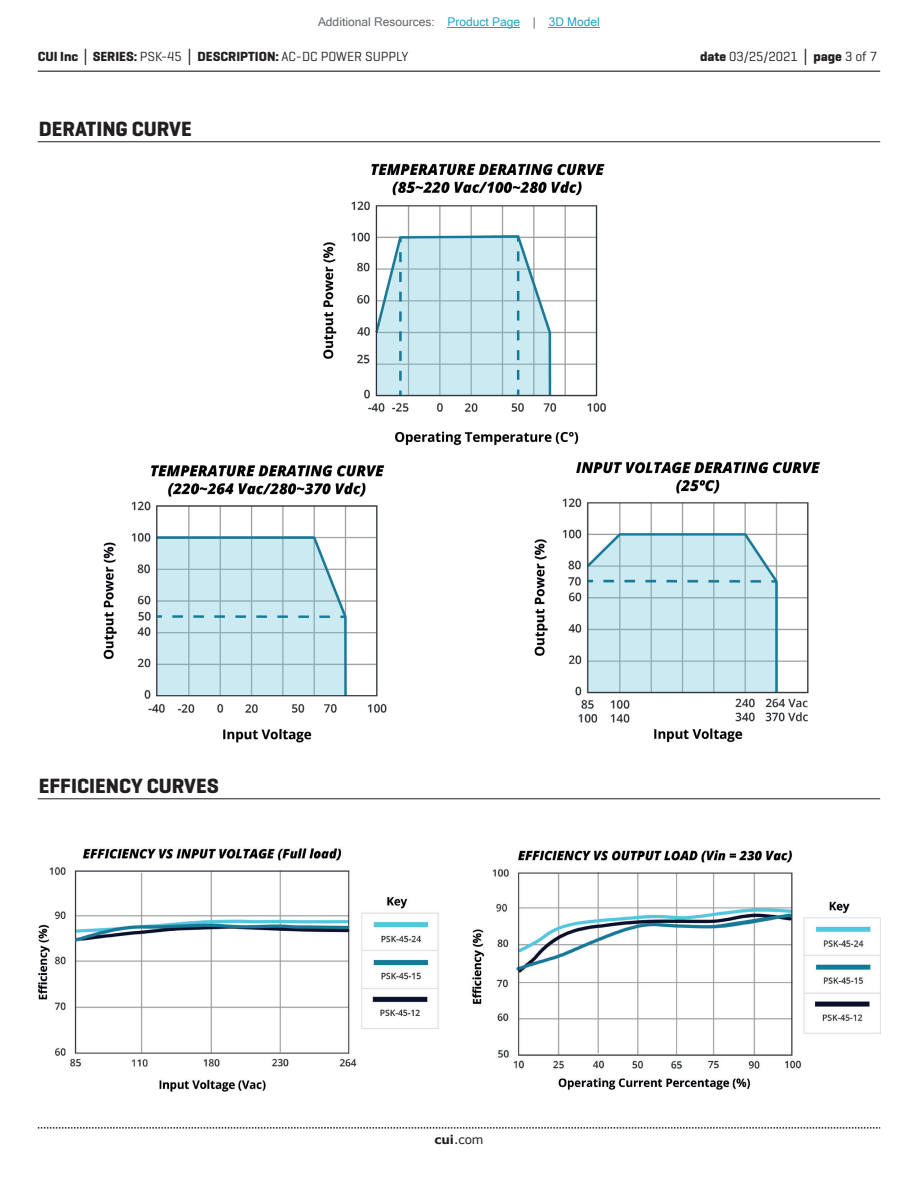
<style>
.page{position:relative;width:918px;height:1188px;background:#fff}
.page>*{position:absolute;margin:0;border:0;box-sizing:border-box;transform-origin:0 0}
.t1{font:700 21px "Geogrotesque";color:#231f20}
.t2{font:700 13.5px "Geogrotesque";color:#231f20}
.t3{font:13.5px "Geogrotesque";color:#231f20}
.t4{font:12px "Microsoft Sans Serif";color:#63676b}
.t5{font:12px "Verdana";color:#231f20}
.s1{color:#23a4c6}
.s2{font-family:"Verdana"}
.s3{font-weight:400}
.s4{font-weight:700}
.s5{font-family:"Verdana";font-weight:700}
</style>
<div class="page">
<hr style="left:38px;top:71px;width:842px;height:1px;background:#231f20">
<svg style="left:38px;top:1127px;width:842px;height:2px"></svg>
<hr style="left:38px;top:141px;width:842px;height:1px;background:#231f20">
<hr style="left:38px;top:798px;width:842px;height:1px;background:#231f20">
<img style="left:103px;top:163px;width:717px;height:579px">
<img style="left:38px;top:848px;width:842px;height:243px">
<hr style="left:448px;top:27px;width:72px;height:1px;background:#23a4c6">
<hr style="left:549px;top:27px;width:51px;height:1px;background:#23a4c6">
<p class="t4" style="left:318px;top:15px;width:283px">Additional Resources: <span class="s1">Product Page</span> | <span class="s1">3D Model</span></p>
<p class="t2" style="left:38px;top:48px;width:372px">CUI Inc <span class="s2">│</span> SERIES: <span class="s3">PSK-45</span> <span class="s2">│</span> DESCRIPTION: <span class="s3">AC-DC POWER SUPPLY</span></p>
<p class="t3" style="left:700px;top:48px;width:179px"><span class="s4">date</span> 03/25/2021 <span class="s5">│</span> <span class="s4">page</span> 3 of 7</p>
<h1 class="t1" style="left:39px;top:116px;width:154px">DERATING CURVE</h1>
<h1 class="t1" style="left:39px;top:773px;width:181px">EFFICIENCY CURVES</h1>
<p class="t5" style="left:434px;top:1131px;width:51px"><span class="s4">cui</span>.com</p>
</div>
